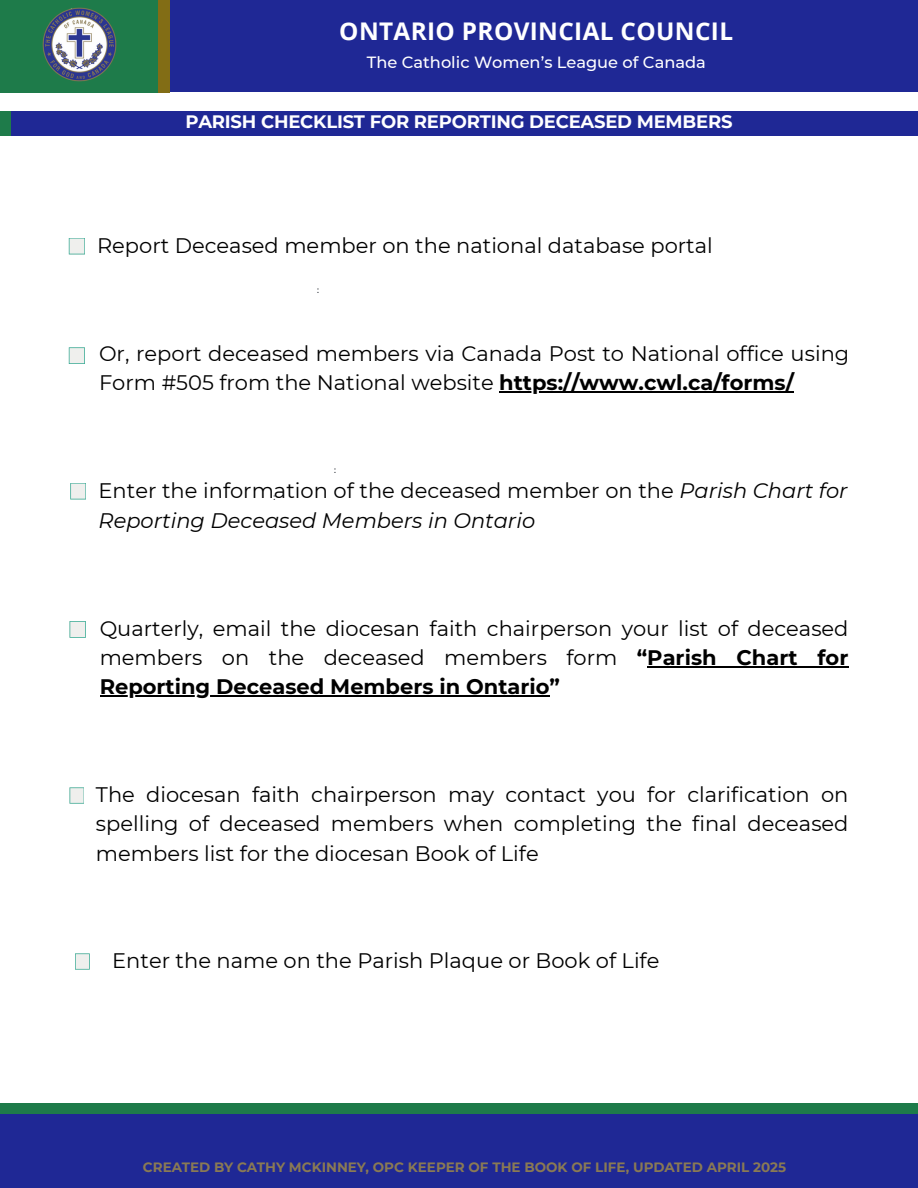
<style>
.page{position:relative;width:918px;height:1188px;background:#fff}
.page>*{position:absolute;margin:0;border:0;box-sizing:border-box;transform-origin:0 0}
.t1{font:700 24.3px "Open Sans";letter-spacing:.015em;color:#fff}
.t2{font:21px/29.2px "Montserrat";color:#000}
.t3{font:italic 21px/29.2px "Montserrat";color:#000}
.t4{font:700 21px "Montserrat";color:#000}
.t5{font:700 18px "Montserrat";letter-spacing:-.01em;color:#fff}
.t6{font:500 16.2px "Montserrat";color:#fff}
.t7{font:700 13.5px "Montserrat";color:#8a7a54}
.t8{font:500 8.4px "Montserrat";color:#1e232b}
.s1{font-weight:700}
.s2{font-style:normal}
</style>
<div class="page">
<div style="left:0;top:111px;width:25px;height:24px;background:#1e7b4a"></div>
<div style="left:11px;top:111px;width:907px;height:24px;background:#1f2895"></div>
<div style="left:170px;top:0;width:748px;height:92px;background:#1f2895"></div>
<div style="left:0;top:0;width:159px;height:92px;background:#1e7b4a"></div>
<div style="left:159px;top:0;width:11px;height:92px;background:#826d15"></div>
<img style="left:42px;top:8px;width:75px;height:74px">
<svg style="left:69px;top:238px;width:16px;height:16px"></svg>
<svg style="left:69px;top:347px;width:16px;height:17px"></svg>
<hr style="left:499px;top:392px;width:295px;height:1px;background:#000">
<svg style="left:70px;top:483px;width:16px;height:16px"></svg>
<svg style="left:70px;top:621px;width:16px;height:17px"></svg>
<hr style="left:647px;top:666px;width:201px;height:1px;background:#000">
<hr style="left:100px;top:695px;width:450px;height:1px;background:#000">
<svg style="left:70px;top:787px;width:14px;height:17px"></svg>
<svg style="left:75px;top:953px;width:15px;height:17px"></svg>
<div style="left:0;top:1114px;width:918px;height:74px;background:#1f2895"></div>
<div style="left:0;top:1103px;width:918px;height:11px;background:#1e7b4a"></div>
<h2 class="t1" style="left:339px;top:14px;width:395px">ONTARIO PROVINCIAL COUNCIL</h2>
<h2 class="t6" style="left:367px;top:52px;width:340px">The Catholic Women’s League of Canada</h2>
<p class="t5" style="left:185px;top:110px;width:549px">PARISH CHECKLIST FOR REPORTING DECEASED MEMBERS</p>
<h2 class="t2" style="left:97px;top:231px;width:617px">Report Deceased member on the national database portal</h2>
<h1 class="t8" style="left:317px;top:285px;width:3px">:</h1>
<h2 class="t2" style="left:99px;top:339px;width:752px">Or, report deceased members via Canada Post to National office using<br>Form #505 from the National website <span class="s1">https://www.cwl.ca/forms/</span></h2>
<h4 class="t8" style="left:334px;top:465px;width:3px">:</h4>
<h2 class="t3" style="left:99px;top:476px;width:751px"><span class="s2">Enter the information of the deceased member on the</span> Parish Chart for<br>Reporting Deceased Members in Ontario</h2>
<h3 class="t8" style="left:274px;top:492px;width:3px">:</h3>
<p class="t2" style="left:100px;top:613px;width:750px">Quarterly, email the diocesan faith chairperson your list of deceased members on the deceased members form <span class="s1">“Parish Chart for</span></p>
<p class="t4" style="left:100px;top:674px;width:462px">Reporting Deceased Members in Ontario”</p>
<p class="t2" style="left:96px;top:780px;width:754px;text-align:justify">The diocesan faith chairperson may contact you for clarification on spelling of deceased members when completing the final deceased members list for the diocesan Book of Life</p>
<p class="t2" style="left:112px;top:946px;width:549px">Enter the name on the Parish Plaque or Book of Life</p>
<p class="t7" style="left:143px;top:1159px;width:645px">CREATED BY CATHY MCKINNEY, OPC KEEPER OF THE BOOK OF LIFE, UPDATED APRIL 2025</p>
</div>
